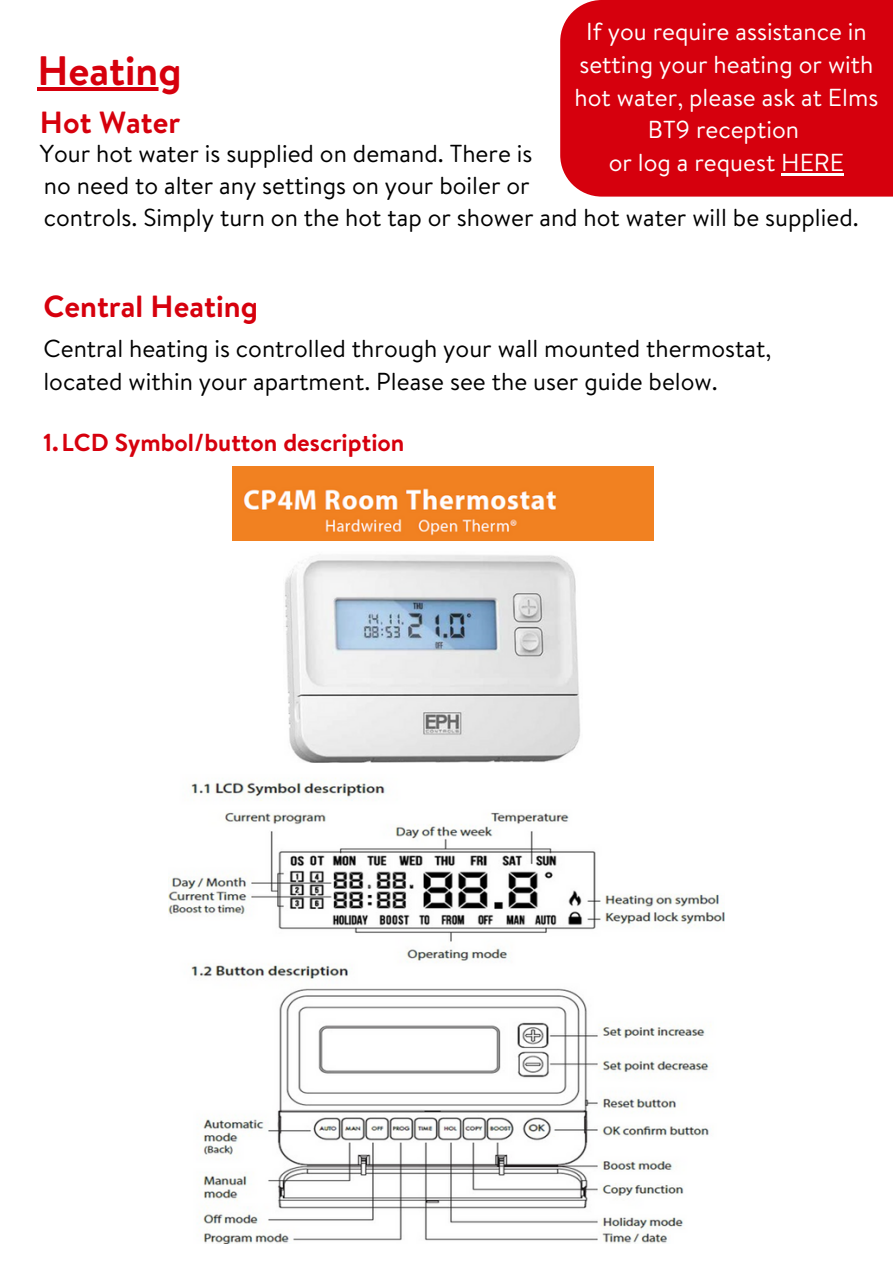
<style>
.page{position:relative;width:893px;height:1264px;background:#fff}
.page>*{position:absolute;margin:0;border:0;box-sizing:border-box;transform-origin:0 0}
.t1{font:700 41.1px "Brandon Text";color:#d6000d}
.t2{font:700 30.6px "Brandon Text";color:#d6000d}
.t3{font:24.6px/32.5px "Brandon Text";color:#000}
.t4{font:24.6px/32.5px "Brandon Text";color:#fff;text-align:center}
.t5{font:700 24.6px "Brandon Text";color:#d6000d}
</style>
<div class="page">
<hr style="left:37px;top:87px;width:144px;height:3px;background:#d6000d">
<img style="left:233px;top:466px;width:420px;height:74px">
<img style="left:285px;top:555px;width:295px;height:207px">
<img style="left:169px;top:778px;width:555px;height:465px">
<div style="left:560px;top:0;width:332px;height:197px;background:#d6000d"></div>
<hr style="left:781px;top:173px;width:63px;height:2px;background:#fff">
<p class="t4" style="left:574px;top:15px;width:305px">If you require assistance in setting your heating or with hot water, please ask at Elms<br>BT9 reception</p>
<p class="t4" style="left:608px;top:145px;width:237px">or log a request HERE</p>
<p class="t1" style="left:37px;top:41px;width:146px">Heating</p>
<p class="t2" style="left:40px;top:100px;width:142px">Hot Water</p>
<p class="t3" style="left:40px;top:136px;width:494px">Your hot water is supplied on demand. There is</p>
<p class="t3" style="left:44px;top:168px;width:487px">no need to alter any settings on your boiler or</p>
<p class="t3" style="left:44px;top:201px;width:816px">controls. Simply turn on the hot tap or shower and hot water will be supplied.</p>
<p class="t2" style="left:43px;top:284px;width:216px">Central Heating</p>
<p class="t3" style="left:43px;top:332px;width:729px">Central heating is controlled through your wall mounted thermostat, located within your apartment. Please see the user guide below.</p>
<p class="t5" style="left:43px;top:425px;width:363px">1.LCD Symbol/button description</p>
</div>
